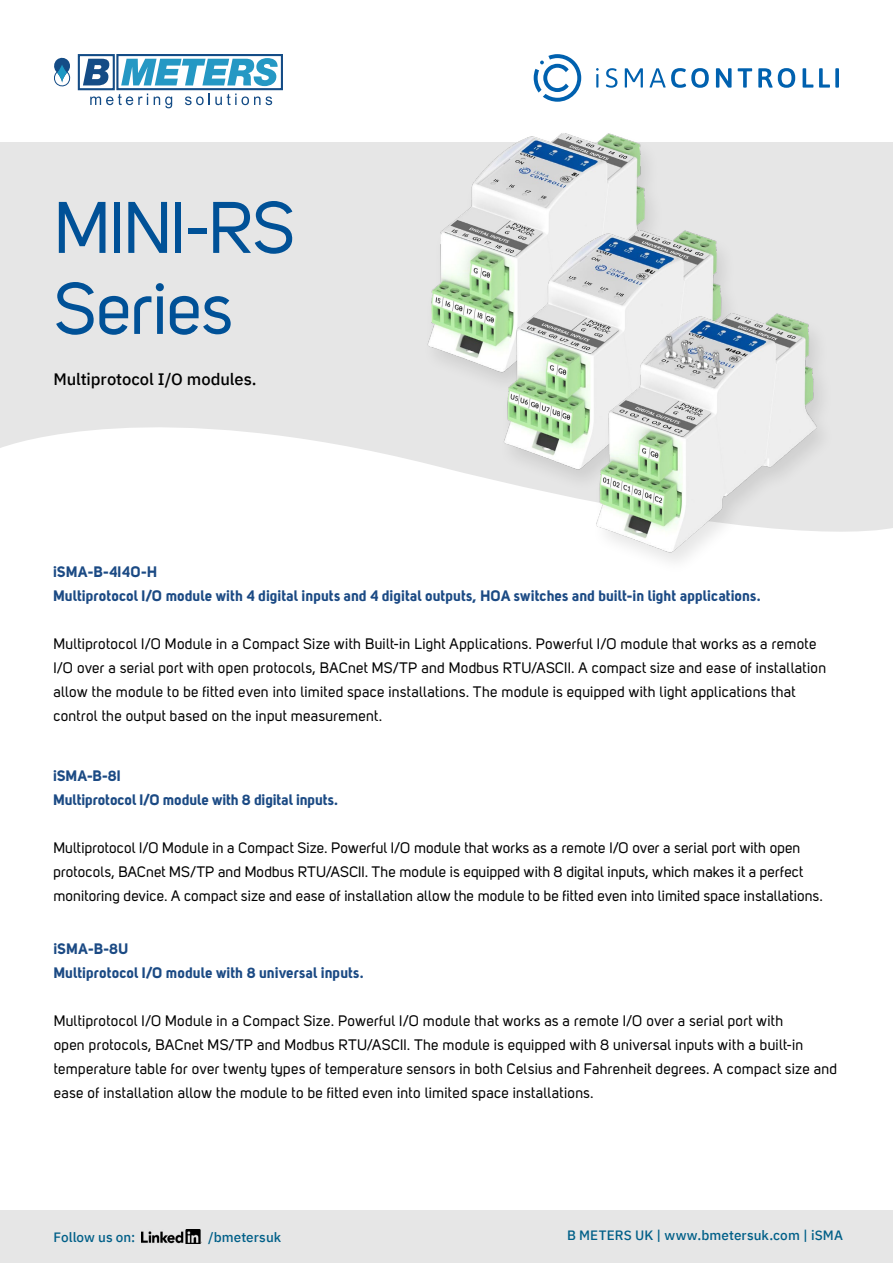
<style>
.page{position:relative;width:893px;height:1263px;background:#fff}
.page>*{position:absolute;margin:0;border:0;box-sizing:border-box;transform-origin:0 0}
.t1{font:72px/81px "Uni Sans Regular";letter-spacing:-.015em;color:#005197}
.t2{font:500 16.5px "IBM Plex Sans";letter-spacing:-.005em;color:#000}
.t3{font:15px/24px "Uni Sans Regular";letter-spacing:.01em;color:#000}
.t4{font:15px/24px "Uni Sans Bold";letter-spacing:.01em;color:#1b4a84}
.t5{font:500 13.5px "IBM Plex Sans";letter-spacing:.01em;color:#005f88}
</style>
<div class="page">
<svg style="left:77px;top:54px;width:206px;height:54px"></svg>
<svg style="left:54px;top:57px;width:17px;height:30px"></svg>
<div style="left:0;top:1210px;width:893px;height:53px;background:#e6e6e6"></div>
<img style="left:142px;top:1229px;width:60px;height:15px">
<div style="left:0;top:142px;width:893px;height:500px;background:#e6e6e6"></div>
<svg style="left:0;top:427px;width:893px;height:215px;background:#fcfcfc"></svg>
<svg style="left:534px;top:54px;width:47px;height:48px"></svg>
<svg style="left:716px;top:68px;width:16px;height:20px"></svg>
<svg style="left:738px;top:68px;width:14px;height:20px"></svg>
<svg style="left:758px;top:68px;width:37px;height:20px"></svg>
<svg style="left:803px;top:68px;width:10px;height:20px"></svg>
<svg style="left:819px;top:68px;width:20px;height:20px"></svg>
<svg style="left:606px;top:68px;width:11px;height:20px"></svg>
<svg style="left:625px;top:68px;width:18px;height:20px"></svg>
<svg style="left:650px;top:68px;width:59px;height:20px"></svg>
<svg style="left:596px;top:68px;width:3px;height:20px"></svg>
<img style="left:427px;top:133px;width:224px;height:240px">
<img style="left:481px;top:218px;width:244px;height:265px">
<div style="left:590px;top:311px;width:246px;height:266px;background:#fff"></div>
<img style="left:574px;top:301px;width:265px;height:265px">
<h1 class="t1" style="left:54px;top:187px;width:243px">MINI-RS<br>Series</h1>
<p class="t2" style="left:53px;top:367px;width:205px">Multiprotocol I/O modules.</p>
<p class="t4" style="left:53px;top:559px;width:709px">iSMA-B-4I4O-H<br>Multiprotocol I/O module with 4 digital inputs and 4 digital outputs, HOA switches and built-in light applications.</p>
<p class="t3" style="left:53px;top:632px;width:774px">Multiprotocol I/O Module in a Compact Size with Built-in Light Applications. Powerful I/O module that works as a remote I/O over a serial port with open protocols, BACnet MS/TP and Modbus RTU/ASCII. A compact size and ease of installation allow the module to be fitted even into limited space installations. The module is equipped with light applications that control the output based on the input measurement.</p>
<p class="t4" style="left:53px;top:763px;width:286px">iSMA-B-8I<br>Multiprotocol I/O module with 8 digital inputs.</p>
<p class="t3" style="left:53px;top:835px;width:771px">Multiprotocol I/O Module in a Compact Size. Powerful I/O module that works as a remote I/O over a serial port with open protocols, BACnet MS/TP and Modbus RTU/ASCII. The module is equipped with 8 digital inputs, which makes it a perfect monitoring device. A compact size and ease of installation allow the module to be fitted even into limited space installations.</p>
<p class="t4" style="left:54px;top:936px;width:312px">iSMA-B-8U<br>Multiprotocol I/O module with 8 universal inputs.</p>
<p class="t3" style="left:54px;top:1008px;width:785px">Multiprotocol I/O Module in a Compact Size. Powerful I/O module that works as a remote I/O over a serial port with<br>open protocols, BACnet MS/TP and Modbus RTU/ASCII. The module is equipped with 8 universal inputs with a built-in temperature table for over twenty types of temperature sensors in both Celsius and Fahrenheit degrees. A compact size and ease of installation allow the module to be fitted even into limited space installations.</p>
<p class="t5" style="left:53px;top:1227px;width:84px">Follow us on:</p>
<p class="t5" style="left:208px;top:1227px;width:75px">/bmetersuk</p>
<p class="t5" style="left:567px;top:1225px;width:278px">B METERS UK | www.bmetersuk.com | iSMA</p>
</div>
